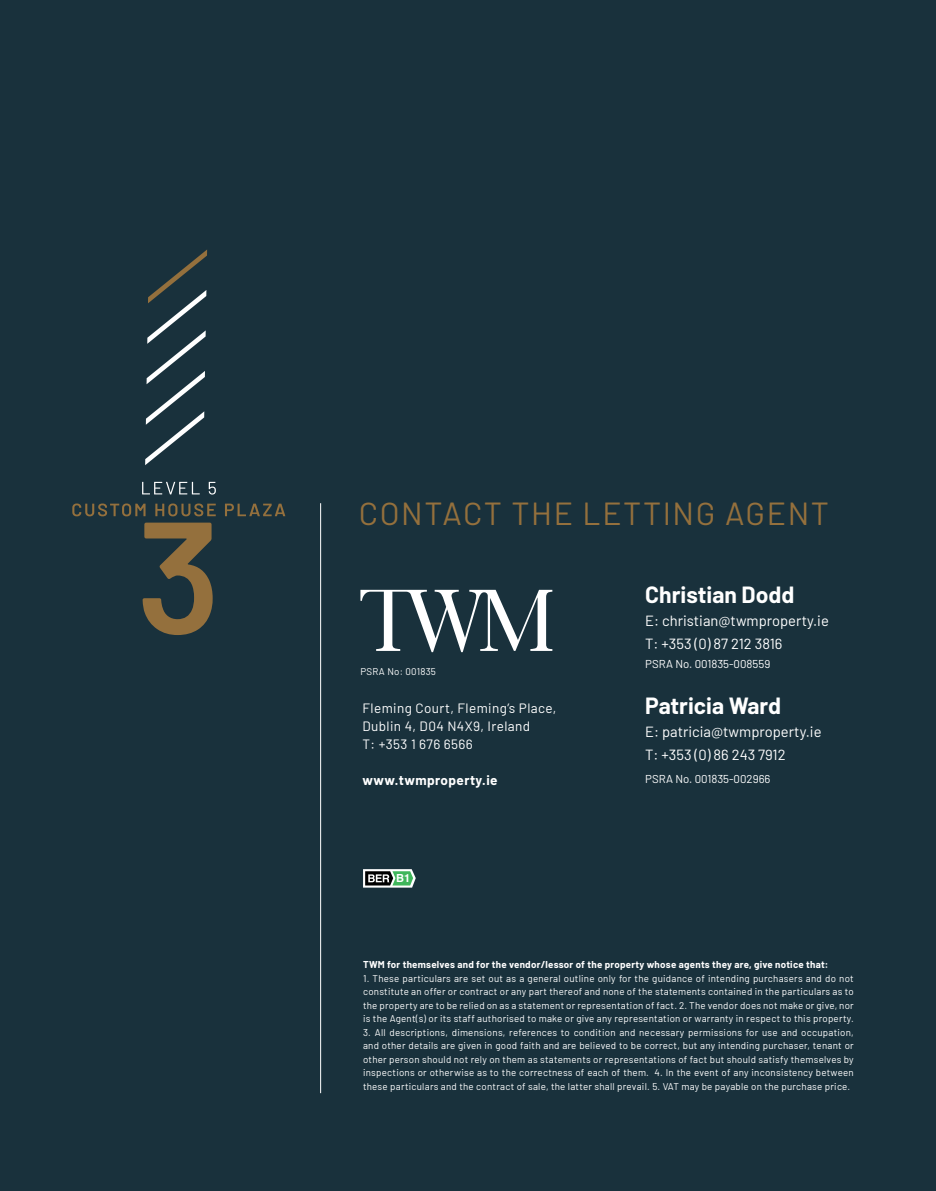
<style>
.page{position:relative;width:936px;height:1191px;background:#fff}
.page>*{position:absolute;margin:0;border:0;box-sizing:border-box;transform-origin:0 0}
.t1{font:31.95px "Barlow";letter-spacing:.05em;color:#94703d}
.t2{font:700 22.95px "Barlow";color:#fff}
.t3{font:14.7px/23px "Barlow";color:#fff}
.t4{font:13.5px/18px "Barlow";letter-spacing:.03em;color:#fff}
.t5{font:700 13.5px "Barlow";letter-spacing:.03em;color:#fff}
.t6{font:11.4px "Barlow";color:#fff}
.t7{font:700 11.1px "Helvetica";color:#fff}
.t8{font:9.75px/13.5px "Barlow";letter-spacing:.025em;color:#fff;text-align:justify}
.t9{font:700 9.75px "Barlow";letter-spacing:.025em;color:#fff}
</style>
<div class="page">
<div style="left:0;top:0;width:935px;height:1191px;background:#19313c"></div>
<svg style="left:360px;top:590px;width:192px;height:62px"></svg>
<svg style="left:363px;top:869px;width:53px;height:18px"></svg>
<svg style="left:145px;top:249px;width:62px;height:216px"></svg>
<svg style="left:142px;top:482px;width:74px;height:12px"></svg>
<svg style="left:72px;top:503px;width:213px;height:13px"></svg>
<svg style="left:143px;top:522px;width:70px;height:113px"></svg>
<hr style="left:320px;top:503px;width:1px;height:590px;background:#fff">
<h1 class="t1" style="left:359px;top:491px;width:471px">CONTACT THE LETTING AGENT</h1>
<p class="t8" style="left:360px;top:664px;width:77px">PSRA No: 001835</p>
<h3 class="t4" style="left:362px;top:698px;width:195px">Fleming Court, Fleming’s Place,<br>Dublin 4, D04 N4X9, Ireland<br>T: +353 1 676 6566</h3>
<h3 class="t5" style="left:362px;top:770px;width:136px">www.twmproperty.ie</h3>
<p class="t7" style="left:396px;top:869px;width:16px">B1</p>
<h2 class="t2" style="left:645px;top:577px;width:151px">Christian Dodd</h2>
<h3 class="t3" style="left:645px;top:608px;width:185px">E: christian@twmproperty.ie<br>T: +353 (0) 87 212 3816</h3>
<p class="t6" style="left:645px;top:656px;width:126px">PSRA No. 001835-008559</p>
<h2 class="t2" style="left:645px;top:689px;width:137px">Patricia Ward</h2>
<h3 class="t3" style="left:645px;top:719px;width:178px">E: patricia@twmproperty.ie<br>T: +353 (0) 86 243 7912</h3>
<p class="t6" style="left:645px;top:770px;width:127px">PSRA No. 001835-002966</p>
<p class="t9" style="left:363px;top:957px;width:467px">TWM for themselves and for the vendor/lessor of the property whose agents they are, give notice that:</p>
<p class="t8" style="left:363px;top:970px;width:492px">1. These particulars are set out as a general outline only for the guidance of intending purchasers and do not constitute an offer or contract or any part thereof and none of the statements contained in the particulars as to the property are to be relied on as a statement or representation of fact. 2. The vendor does not make or give, nor is the Agent(s) or its staff authorised to make or give any representation or warranty in respect to this property.</p>
<p class="t8" style="left:363px;top:1024px;width:492px">3. All descriptions, dimensions, references to condition and necessary permissions for use and occupation, and other details are given in good faith and are believed to be correct, but any intending purchaser, tenant or other person should not rely on them as statements or representations of fact but should satisfy themselves by inspections or otherwise as to the correctness of each of them. 4. In the event of any inconsistency between these particulars and the contract of sale, the latter shall prevail. 5. VAT may be payable on the purchase price.</p>
</div>
